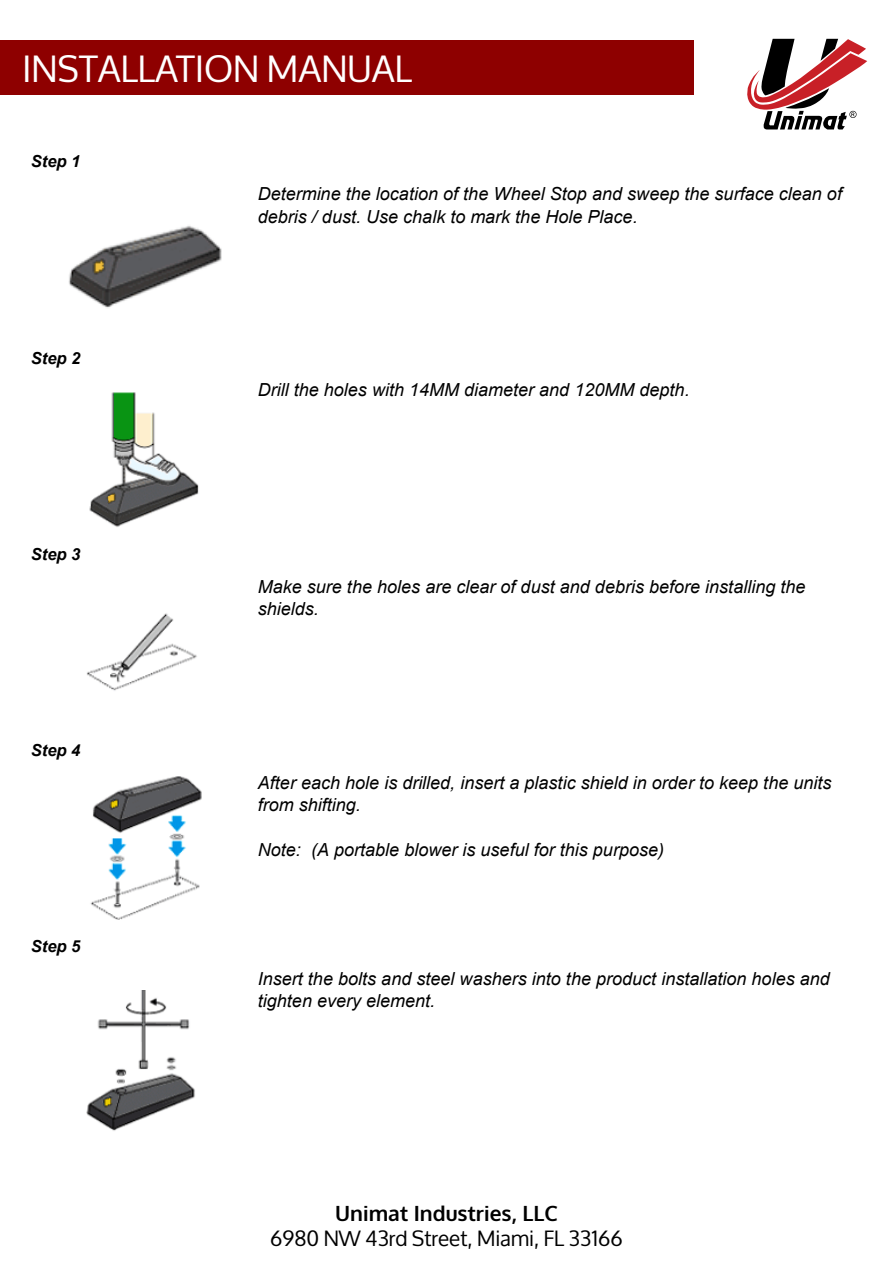
<style>
.page{position:relative;width:893px;height:1263px;background:#fff}
.page>*{position:absolute;margin:0;border:0;box-sizing:border-box;transform-origin:0 0}
.t1{font:36px "Oxygen";color:#fff}
.t2{font:21px "Oxygen";color:#000}
.t3{font:700 21px "Oxygen";color:#000}
.t4{font:italic 18px/22.4px "Arial";color:#000}
.t5{font:italic 700 16.5px "Arial";color:#000}
</style>
<div class="page">
<img style="left:69px;top:226px;width:153px;height:82px">
<img style="left:89px;top:392px;width:110px;height:135px">
<img style="left:86px;top:613px;width:111px;height:78px">
<img style="left:90px;top:776px;width:112px;height:144px">
<img style="left:86px;top:990px;width:109px;height:141px">
<div style="left:0;top:40px;width:693px;height:54px;background:#8e0000"></div>
<svg style="left:747px;top:39px;width:120px;height:91px"></svg>
<h1 class="t1" style="left:22px;top:47px;width:391px">INSTALLATION MANUAL</h1>
<p class="t5" style="left:31px;top:151px;width:51px">Step 1</p>
<p class="t5" style="left:31px;top:347px;width:51px">Step 2</p>
<p class="t5" style="left:31px;top:543px;width:51px">Step 3</p>
<p class="t5" style="left:31px;top:739px;width:51px">Step 4</p>
<p class="t5" style="left:31px;top:935px;width:51px">Step 5</p>
<p class="t4" style="left:258px;top:183px;width:586px">Determine the location of the Wheel Stop and sweep the surface clean of debris / dust. Use chalk to mark the Hole Place.</p>
<p class="t4" style="left:258px;top:379px;width:433px">Drill the holes with 14MM diameter and 120MM depth.</p>
<p class="t4" style="left:258px;top:575px;width:549px">Make sure the holes are clear of dust and debris before installing the shields.</p>
<p class="t4" style="left:258px;top:771px;width:575px">After each hole is drilled, insert a plastic shield in order to keep the units from shifting.</p>
<p class="t4" style="left:258px;top:838px;width:408px">Note: (A portable blower is useful for this purpose)</p>
<p class="t4" style="left:258px;top:967px;width:573px">Insert the bolts and steel washers into the product installation holes and tighten every element.</p>
<p class="t3" style="left:335px;top:1199px;width:224px">Unimat Industries, LLC</p>
<p class="t2" style="left:270px;top:1225px;width:354px">6980 NW 43rd Street, Miami, FL 33166</p>
</div>
